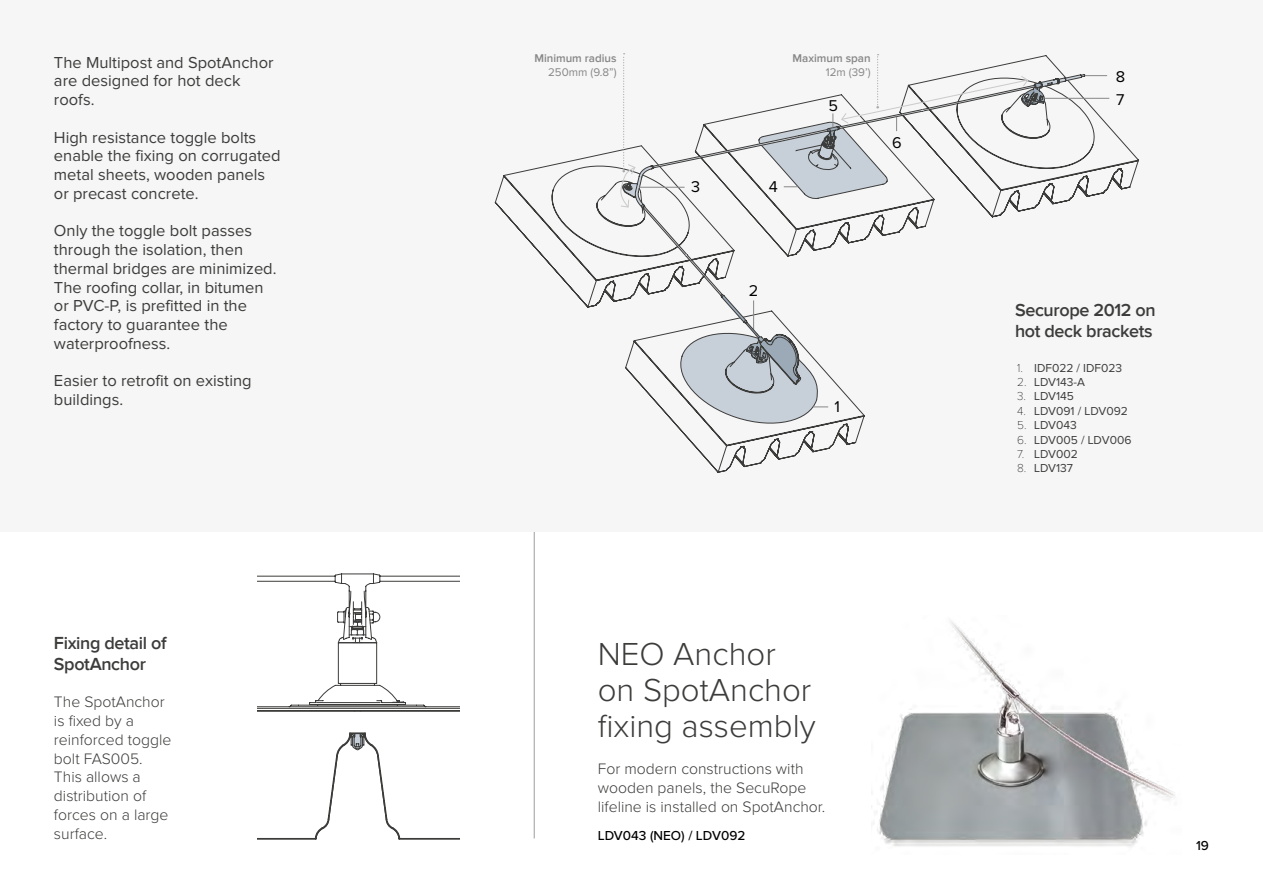
<style>
.page{position:relative;width:1263px;height:893px;background:#fff}
.page>*{position:absolute;margin:0;border:0;box-sizing:border-box;transform-origin:0 0}
.t1{font:300 33px/36px "Proxima Nova";color:#3c3c3b}
.t2{font:600 18px/21px "Proxima Nova";letter-spacing:-.02em;color:#3c3c3b}
.t3{font:16.5px/18.8px "Proxima Nova";color:#3c3c3b}
.t4{font:16.2px "Proxima Nova";color:#000}
.t5{font:300 15.75px/18.8px "Proxima Nova";color:#3c3c3b}
.t6{font:500 13.5px "Proxima Nova";color:#000}
.t7{font:12px "Proxima Nova";color:#3c3c3b}
.t8{font:600 11.55px "Proxima Nova";color:#878787}
.t9{font:11.55px "Proxima Nova";color:#878787}
.s1{font-family:"Proxima Nova T";font-weight:100;color:#000}
</style>
<div class="page">
<hr style="left:534px;top:477px;width:1px;height:361px;background:#9d9d9c">
<div style="left:0;top:0;width:1263px;height:531px;background:#f6f6f6"></div>
<img style="left:873px;top:684px;width:273px;height:163px">
<svg style="left:544px;top:150px;width:75px;height:158px"></svg>
<svg style="left:257px;top:574px;width:203px;height:265px"></svg>
<svg style="left:950px;top:620px;width:70px;height:64px"></svg>
<svg style="left:1128px;top:744px;width:47px;height:81px"></svg>
<svg style="left:619px;top:53px;width:520px;height:420px"></svg>
<p class="t3" style="left:54px;top:53px;width:221px">The Multipost and SpotAnchor are designed for hot deck roofs.</p>
<p class="t3" style="left:54px;top:128px;width:228px">High resistance toggle bolts enable the fixing on corrugated metal sheets, wooden panels or precast concrete.</p>
<p class="t3" style="left:54px;top:222px;width:224px">Only the toggle bolt passes through the isolation, then thermal bridges are minimized.<br>The roofing collar, in bitumen or PVC-P, is prefitted in the factory to guarantee the waterproofness.</p>
<p class="t3" style="left:54px;top:372px;width:199px">Easier to retrofit on existing buildings.</p>
<p class="t2" style="left:54px;top:633px;width:114px">Fixing detail of<br>SpotAnchor</p>
<p class="t5" style="left:54px;top:693px;width:119px">The SpotAnchor is fixed by a reinforced toggle bolt FAS005.<br>This allows a distribution of forces on a large surface.</p>
<p class="t8" style="left:534px;top:51px;width:84px">Minimum radius</p>
<p class="t9" style="left:548px;top:67px;width:70px">250mm (9.8”)</p>
<p class="t4" style="left:691px;top:179px;width:11px">3</p>
<p class="t8" style="left:792px;top:51px;width:79px">Maximum span</p>
<p class="t9" style="left:826px;top:67px;width:46px">12m (39’)</p>
<p class="t4" style="left:828px;top:98px;width:11px">5</p>
<p class="t4" style="left:769px;top:179px;width:11px">4</p>
<p class="t4" style="left:892px;top:136px;width:11px">6</p>
<p class="t4" style="left:749px;top:283px;width:11px">2</p>
<p class="t4" style="left:835px;top:399px;width:7px">1</p>
<h1 class="t1" style="left:598px;top:636px;width:219px">NEO Anchor on SpotAnchor fixing assembly</h1>
<p class="t5" style="left:598px;top:760px;width:229px">For modern constructions with wooden panels, the SecuRope lifeline is installed on SpotAnchor.</p>
<p class="t6" style="left:598px;top:827px;width:149px">LDV043 (NEO) / LDV092</p>
<p class="t4" style="left:1116px;top:70px;width:11px">8</p>
<p class="t4" style="left:1116px;top:92px;width:10px">7</p>
<p class="t2" style="left:1015px;top:300px;width:142px">Securope 2012 on hot deck brackets</p>
<p class="t7" style="left:1017px;top:362px;width:107px"><span class="s1">1.</span> IDF022 / IDF023</p>
<p class="t7" style="left:1017px;top:376px;width:69px"><span class="s1">2.</span> LDV143-A</p>
<p class="t7" style="left:1017px;top:391px;width:58px"><span class="s1">3.</span> LDV145</p>
<p class="t7" style="left:1017px;top:405px;width:112px"><span class="s1">4.</span> LDV091 / LDV092</p>
<p class="t7" style="left:1017px;top:420px;width:61px"><span class="s1">5.</span> LDV043</p>
<p class="t7" style="left:1017px;top:434px;width:116px"><span class="s1">6.</span> LDV005 / LDV006</p>
<p class="t7" style="left:1017px;top:448px;width:62px"><span class="s1">7.</span> LDV002</p>
<p class="t7" style="left:1017px;top:463px;width:57px"><span class="s1">8.</span> LDV137</p>
<p class="t6" style="left:1196px;top:837px;width:14px">19</p>
</div>
